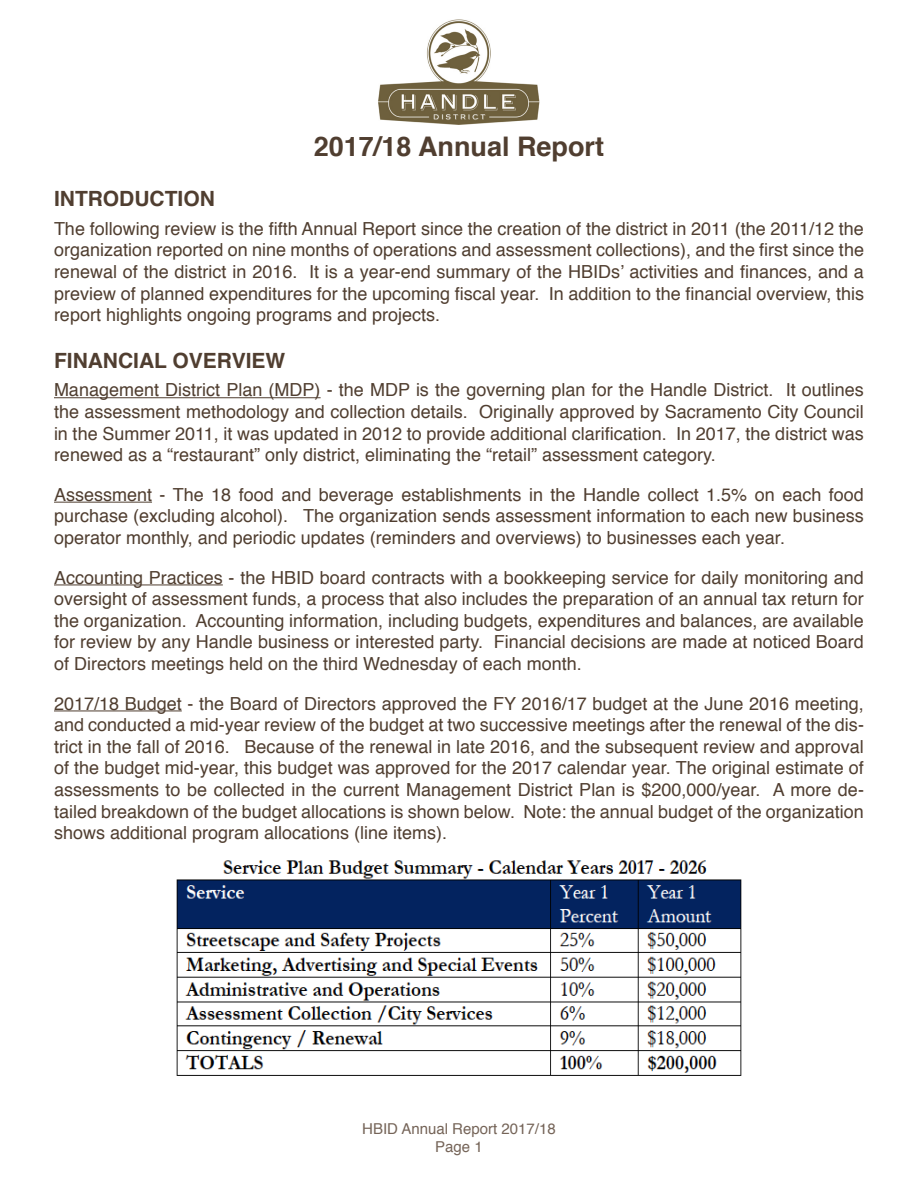
<style>
.page{position:relative;width:918px;height:1188px;background:#fff}
.page>*{position:absolute;margin:0;border:0;box-sizing:border-box;transform-origin:0 0}
.t1{font:700 27px "Helvetica";color:#503e30}
.t2{font:700 21px "Helvetica";color:#503e30}
.t3{font:18px/21.6px "Helvetica";color:#503e30;text-align:justify}
.t4{font:15px "Helvetica";color:#756458}
</style>
<div class="page">
<hr style="left:54px;top:397px;width:267px;height:1px;background:#503e30">
<hr style="left:54px;top:502px;width:98px;height:1px;background:#503e30">
<hr style="left:54px;top:585px;width:169px;height:1px;background:#503e30">
<hr style="left:54px;top:711px;width:128px;height:1px;background:#503e30">
<img style="left:379px;top:19px;width:160px;height:105px">
<img style="left:176px;top:860px;width:566px;height:216px">
<p class="t1" style="left:314px;top:125px;width:292px">2017/18 Annual Report</p>
<p class="t2" style="left:54px;top:182px;width:162px">INTRODUCTION</p>
<p class="t3" style="left:54px;top:218px;width:812px">The following review is the fifth Annual Report since the creation of the district in 2011 (the 2011/12 the organization reported on nine months of operations and assessment collections), and the first since the renewal of the district in 2016. It is a year-end summary of the HBIDs’ activities and finances, and a preview of planned expenditures for the upcoming fiscal year. In addition to the financial overview, this report highlights ongoing programs and projects.</p>
<p class="t2" style="left:54px;top:344px;width:233px">FINANCIAL OVERVIEW</p>
<p class="t3" style="left:54px;top:380px;width:811px">Management District Plan (MDP) - the MDP is the governing plan for the Handle District. It outlines the assessment methodology and collection details. Originally approved by Sacramento City Council in the Summer 2011, it was updated in 2012 to provide additional clarification. In 2017, the district was renewed as a “restaurant” only district, eliminating the “retail” assessment category.</p>
<p class="t3" style="left:54px;top:484px;width:811px">Assessment - The 18 food and beverage establishments in the Handle collect 1.5% on each food purchase (excluding alcohol). The organization sends assessment information to each new business operator monthly, and periodic updates (reminders and overviews) to businesses each year.</p>
<p class="t3" style="left:54px;top:567px;width:811px">Accounting Practices - the HBID board contracts with a bookkeeping service for daily monitoring and oversight of assessment funds, a process that also includes the preparation of an annual tax return for the organization. Accounting information, including budgets, expenditures and balances, are available for review by any Handle business or interested party. Financial decisions are made at noticed Board of Directors meetings held on the third Wednesday of each month.</p>
<p class="t3" style="left:54px;top:693px;width:811px">2017/18 Budget - the Board of Directors approved the FY 2016/17 budget at the June 2016 meeting, and conducted a mid-year review of the budget at two successive meetings after the renewal of the dis&shy;trict in the fall of 2016. Because of the renewal in late 2016, and the subsequent review and approval of the budget mid-year, this budget was approved for the 2017 calendar year. The original estimate of assessments to be collected in the current Management District Plan is $200,000/year. A more de&shy;tailed breakdown of the budget allocations is shown below. Note: the annual budget of the organization shows additional program allocations (line items).</p>
<p class="t4" style="left:362px;top:1117px;width:195px">HBID Annual Report 2017/18</p>
<p class="t4" style="left:435px;top:1135px;width:49px">Page 1</p>
</div>
